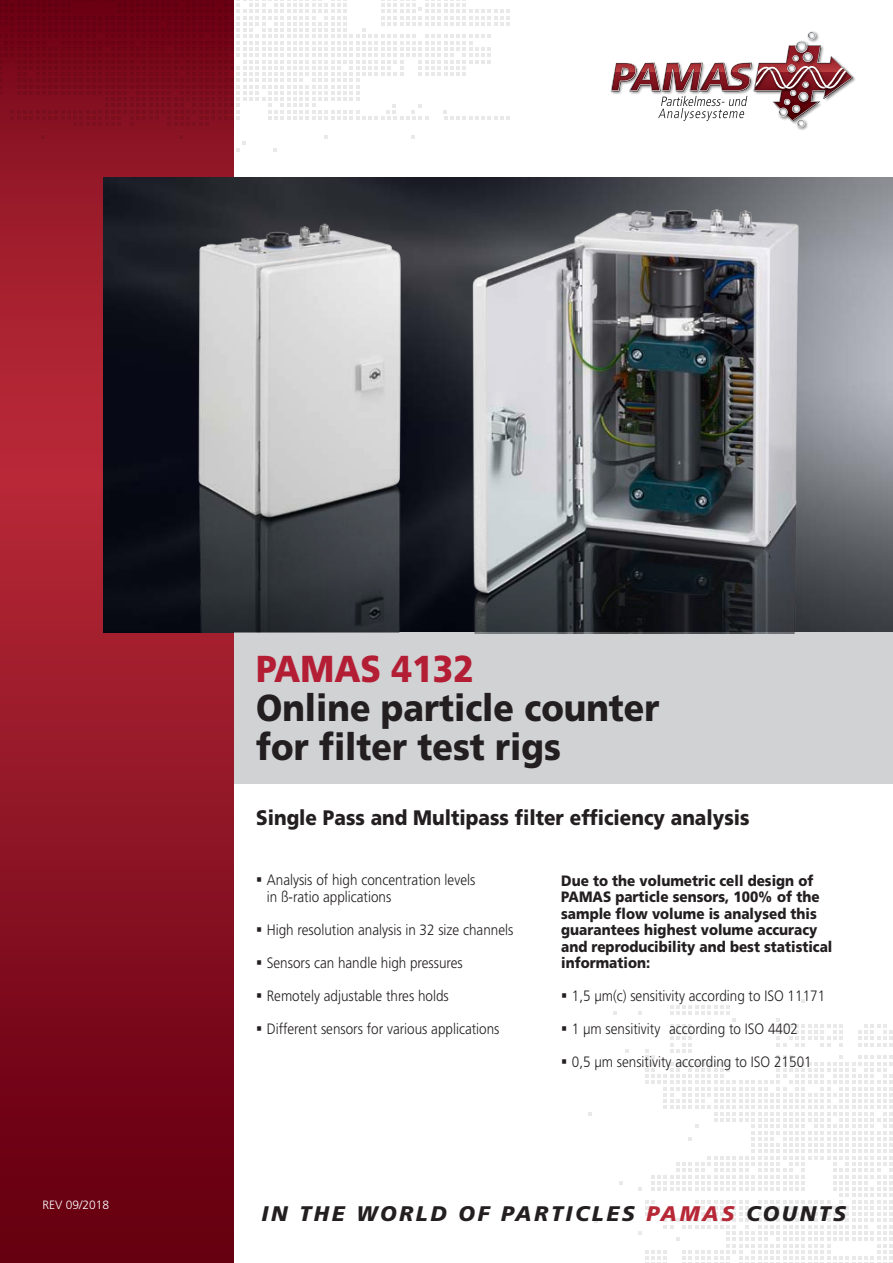
<style>
.page{position:relative;width:893px;height:1263px;background:#fff}
.page>*{position:absolute;margin:0;border:0;box-sizing:border-box;transform-origin:0 0}
.t1{font:900 37.5px/39px "Frutiger";color:#231f20;scale:.9 1}
.t2{font:900 37.5px "Frutiger";color:#b41e35;scale:.9 1}
.t3{font:italic 900 21.15px "Frutiger";letter-spacing:.125em;color:#231f20}
.t4{font:900 21px "Frutiger";color:#231f20;scale:.9 1}
.t5{font:300 15px/16.5px "Frutiger";color:#231f20;scale:.9 1}
.t6{font:900 15px/16.5px "Frutiger";color:#231f20;scale:.9 1}
.t7{font:300 12px "Frutiger";color:#fff}
.s1{color:#b72837}
</style>
<div class="page">
<svg style="left:0;top:126px;width:234px;height:1137px;background:#8b1222"></svg>
<img style="left:797px;top:127px;width:10px;height:3px">
<svg style="left:611px;top:31px;width:242px;height:96px"></svg>
<svg style="left:798px;top:42px;width:7px;height:6px"></svg>
<img style="left:442px;top:177px;width:451px;height:456px">
<div style="left:234px;top:633px;width:659px;height:151px;background:#d1d2d4"></div>
<svg style="left:588px;top:1112px;width:4px;height:4px"></svg>
<svg style="left:619px;top:1181px;width:4px;height:4px"></svg>
<svg style="left:594px;top:1219px;width:4px;height:3px"></svg>
<svg style="left:613px;top:1011px;width:4px;height:4px"></svg>
<svg style="left:638px;top:999px;width:255px;height:264px"></svg>
<svg style="left:626px;top:1049px;width:3px;height:4px"></svg>
<svg style="left:0;top:0;width:510px;height:126px"></svg>
<svg style="left:324px;top:135px;width:3px;height:4px"></svg>
<svg style="left:411px;top:135px;width:4px;height:4px"></svg>
<svg style="left:41px;top:135px;width:4px;height:4px"></svg>
<svg style="left:179px;top:135px;width:4px;height:4px"></svg>
<svg style="left:236px;top:141px;width:10px;height:10px"></svg>
<svg style="left:273px;top:148px;width:4px;height:3px"></svg>
<img style="left:447px;top:177px;width:357px;height:457px">
<img style="left:85px;top:176px;width:357px;height:457px">
<p class="t7" style="left:43px;top:1198px;width:68px">REV 09/2018</p>
<h1 class="t2" style="left:256px;top:646px;width:244px">PAMAS 4132</h1>
<h1 class="t1" style="left:256px;top:688px;width:450px">Online particle counter for filter test rigs</h1>
<h3 class="t4" style="left:256px;top:804px;width:550px">Single Pass and Multipass filter efficiency analysis</h3>
<p class="t5" style="left:267px;top:872px;width:233px">Analysis of high concentration levels in ß-ratio applications</p>
<p class="t5" style="left:267px;top:921px;width:275px">High resolution analysis in 32 size channels</p>
<p class="t5" style="left:267px;top:954px;width:219px">Sensors can handle high pressures</p>
<p class="t5" style="left:267px;top:987px;width:204px">Remotely adjustable thres holds</p>
<p class="t5" style="left:267px;top:1020px;width:260px">Different sensors for various applications</p>
<p class="t6" style="left:561px;top:872px;width:303px">Due to the volumetric cell design of PAMAS particle sensors, 100% of the sample flow volume is analysed this guarantees highest volume accuracy and reproducibility and best statistical information:</p>
<p class="t5" style="left:572px;top:988px;width:283px">1,5 µm(c) sensitivity according to ISO 11171</p>
<p class="t5" style="left:572px;top:1013px;width:268px;line-height:33px">1 µm sensitivity according to ISO 4402<br>0,5 µm sensitivity according to ISO 21501</p>
<h2 class="t3" style="left:261px;top:1201px;width:586px">IN THE WORLD OF PARTICLES <span class="s1">PAMAS</span> COUNTS</h2>
</div>
